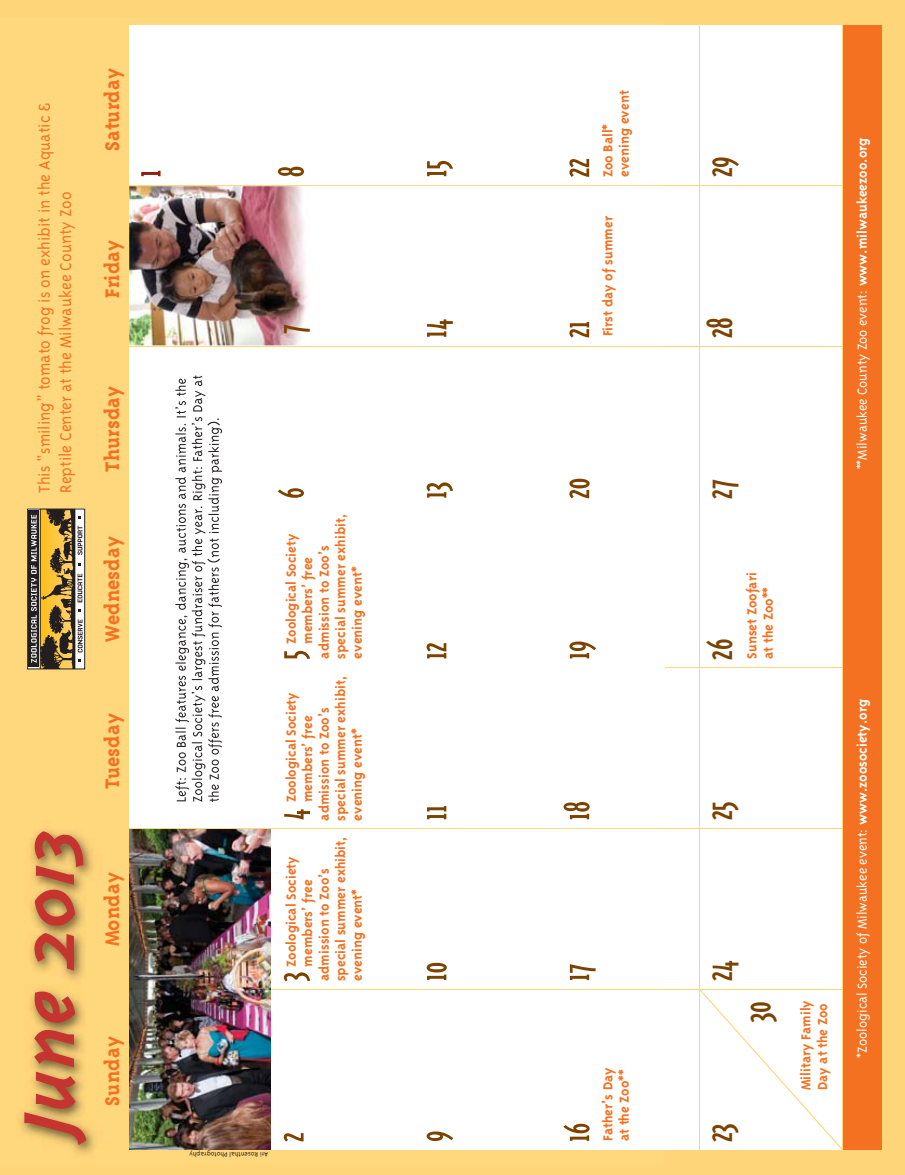
<style>
.page{position:relative;width:905px;height:1175px;background:#fff}
.page>*{position:absolute;margin:0;border:0;box-sizing:border-box;transform-origin:0 0}
.t1{font:italic 700 82.5px "Triplex";color:#c5342e}
.t2{font:42px "Triplex Cond Serif";color:#7c4200}
.t3{font:700 22.5px "Triplex Serif";color:#f37121}
.t4{font:300 18px/21.6px "Triplex";color:#f37121}
.t5{font:700 15px/16.5px "Triplex";color:#f37121}
.t6{font:300 15px "Triplex";color:#fff}
.t7{font:300 7.5px "Triplex";letter-spacing:.01em;color:#231f20}
.s1{font-weight:700}
</style>
<div class="page">
<div style="left:0;top:0;width:904px;height:1174px;background:#ffd57a"></div>
<div style="left:843px;top:25px;width:38px;height:1124px;background:#f37121"></div>
<div style="left:557px;top:990px;width:142px;height:159px;background:#fff"></div>
<div style="left:557px;top:829px;width:142px;height:159px;background:#fff"></div>
<div style="left:557px;top:668px;width:142px;height:160px;background:#fff"></div>
<div style="left:557px;top:508px;width:142px;height:159px;background:#fff"></div>
<div style="left:557px;top:347px;width:142px;height:159px;background:#fff"></div>
<div style="left:557px;top:186px;width:142px;height:159px;background:#fff"></div>
<div style="left:557px;top:25px;width:142px;height:160px;background:#fff"></div>
<div style="left:700px;top:829px;width:142px;height:159px;background:#fff"></div>
<div style="left:700px;top:668px;width:142px;height:160px;background:#fff"></div>
<div style="left:700px;top:508px;width:142px;height:159px;background:#fff"></div>
<div style="left:700px;top:347px;width:142px;height:159px;background:#fff"></div>
<div style="left:700px;top:186px;width:142px;height:159px;background:#fff"></div>
<div style="left:700px;top:25px;width:142px;height:160px;background:#fff"></div>
<img style="left:21px;top:25px;width:643px;height:1129px">
<img style="left:175px;top:700px;width:14px;height:101px">
<img style="left:192px;top:702px;width:13px;height:99px">
<img style="left:208px;top:699px;width:14px;height:103px">
<div style="left:129px;top:25px;width:141px;height:161px;background:#fff"></div>
<img style="left:141px;top:171px;width:19px;height:5px">
<div style="left:272px;top:990px;width:141px;height:159px;background:#fff"></div>
<img style="left:284px;top:1133px;width:19px;height:8px">
<div style="left:272px;top:508px;width:141px;height:480px;background:#fff"></div>
<img style="left:284px;top:972px;width:26px;height:9px">
<img style="left:284px;top:809px;width:26px;height:10px">
<img style="left:284px;top:651px;width:26px;height:7px">
<div style="left:272px;top:347px;width:141px;height:159px;background:#fff"></div>
<img style="left:278px;top:488px;width:26px;height:10px">
<div style="left:272px;top:25px;width:141px;height:320px;background:#fff"></div>
<img style="left:278px;top:167px;width:26px;height:9px">
<div style="left:415px;top:990px;width:249px;height:159px;background:#fff"></div>
<img style="left:426px;top:1131px;width:27px;height:9px">
<div style="left:415px;top:508px;width:249px;height:480px;background:#fff"></div>
<img style="left:426px;top:962px;width:21px;height:18px">
<img style="left:427px;top:806px;width:19px;height:13px">
<img style="left:426px;top:643px;width:20px;height:15px">
<div style="left:415px;top:347px;width:249px;height:159px;background:#fff"></div>
<img style="left:426px;top:482px;width:27px;height:15px">
<div style="left:415px;top:25px;width:249px;height:320px;background:#fff"></div>
<img style="left:427px;top:319px;width:26px;height:18px">
<img style="left:427px;top:161px;width:26px;height:15px">
<img style="left:563px;top:1123px;width:26px;height:17px">
<img style="left:570px;top:964px;width:25px;height:16px">
<img style="left:563px;top:802px;width:26px;height:17px">
<img style="left:569px;top:641px;width:27px;height:17px">
<img style="left:569px;top:479px;width:20px;height:19px">
<img style="left:569px;top:322px;width:20px;height:15px">
<img style="left:569px;top:159px;width:20px;height:18px">
<div style="left:698px;top:988px;width:146px;height:162px;background:#fff"></div>
<svg style="left:82px;top:510px;width:1px;height:157px"></svg>
<div style="left:27px;top:508px;width:58px;height:161px;border:1px solid #231f20"></div>
<div style="left:29px;top:510px;width:10px;height:157px;background:#231f20"></div>
<svg style="left:31px;top:509px;width:51px;height:160px"></svg>
<img style="left:129px;top:186px;width:182px;height:159px">
<p class="t4" style="left:35px;top:493px;width:392px;rotate:-90deg">This “smiling” tomato frog is on exhibit in the Aquatic &amp;<br>Reptile Center at the Milwaukee County Zoo</p>
<h3 class="t3" style="left:103px;top:151px;width:84px;rotate:-90deg">Saturday</h3>
<h3 class="t3" style="left:103px;top:298px;width:59px;rotate:-90deg">Friday</h3>
<h3 class="t3" style="left:103px;top:472px;width:88px;rotate:-90deg">Thursday</h3>
<h3 class="t3" style="left:103px;top:641px;width:107px;rotate:-90deg">Wednesday</h3>
<h1 class="t1" style="left:23px;top:1134px;width:318px;rotate:-90deg">June 2013</h1>
<h3 class="t3" style="left:103px;top:789px;width:77px;rotate:-90deg">Tuesday</h3>
<h3 class="t3" style="left:103px;top:946px;width:75px;rotate:-90deg">Monday</h3>
<h3 class="t3" style="left:103px;top:1105px;width:71px;rotate:-90deg">Sunday</h3>
<h2 class="t2" style="left:274px;top:334px;width:11px;rotate:-90deg">7</h2>
<p class="t5" style="left:333px;top:658px;width:146px;rotate:-90deg">special summer exhibit,</p>
<p class="t5" style="left:284px;top:644px;width:111px;rotate:-90deg">Zoological Society</p>
<p class="t5" style="left:300px;top:644px;width:88px;rotate:-90deg">members’ free</p>
<p class="t5" style="left:317px;top:658px;width:115px;rotate:-90deg">admission to Zoo’s</p>
<p class="t5" style="left:350px;top:658px;width:94px;rotate:-90deg">evening event*</p>
<p class="t5" style="left:333px;top:820px;width:146px;rotate:-90deg">special summer exhibit,</p>
<p class="t5" style="left:284px;top:802px;width:111px;rotate:-90deg">Zoological Society</p>
<p class="t5" style="left:300px;top:802px;width:88px;rotate:-90deg">members’ free</p>
<p class="t5" style="left:317px;top:820px;width:115px;rotate:-90deg">admission to Zoo’s</p>
<p class="t5" style="left:350px;top:820px;width:94px;rotate:-90deg">evening event*</p>
<p class="t5" style="left:333px;top:981px;width:146px;rotate:-90deg">special summer exhibit,</p>
<p class="t5" style="left:284px;top:966px;width:111px;rotate:-90deg">Zoological Society</p>
<p class="t5" style="left:300px;top:966px;width:88px;rotate:-90deg">members’ free</p>
<p class="t5" style="left:317px;top:981px;width:115px;rotate:-90deg">admission to Zoo’s</p>
<p class="t5" style="left:350px;top:981px;width:94px;rotate:-90deg">evening event*</p>
<p class="t7" style="left:268px;top:1157px;width:80px;rotate:-180deg">Ari Rosenthal Photography</p>
<p class="t5" style="left:600px;top:177px;width:88px;rotate:-90deg">Zoo Ball* evening event</p>
<p class="t5" style="left:600px;top:336px;width:122px;rotate:-90deg">First day of summer</p>
<p class="t5" style="left:600px;top:1141px;width:75px;rotate:-90deg">Father’s Day at the Zoo**</p>
<h2 class="t2" style="left:702px;top:177px;width:22px;rotate:-90deg">29</h2>
<h2 class="t2" style="left:702px;top:338px;width:23px;rotate:-90deg">28</h2>
<h2 class="t2" style="left:702px;top:499px;width:21px;rotate:-90deg">27</h2>
<p class="t6" style="left:856px;top:469px;width:333px;rotate:-90deg">**Milwaukee County Zoo event: <span class="s1">www.milwaukeezoo.org</span></p>
<h2 class="t2" style="left:702px;top:659px;width:22px;rotate:-90deg">26</h2>
<p class="t5" style="left:744px;top:658px;width:88px;rotate:-90deg">Sunset Zoofari at the Zoo**</p>
<h2 class="t2" style="left:702px;top:820px;width:20px;rotate:-90deg">25</h2>
<h2 class="t2" style="left:702px;top:981px;width:22px;rotate:-90deg">24</h2>
<h2 class="t2" style="left:740px;top:1022px;width:23px;rotate:-90deg">30</h2>
<h2 class="t2" style="left:702px;top:1141px;width:21px;rotate:-90deg">23</h2>
<p class="t5" style="left:798px;top:1090px;width:91px;rotate:-90deg">Military Family<br>Day at the Zoo</p>
<p class="t6" style="left:856px;top:1057px;width:360px;rotate:-90deg">*Zoological Society of Milwaukee event: <span class="s1">www.zoosociety.org</span></p>
</div>
